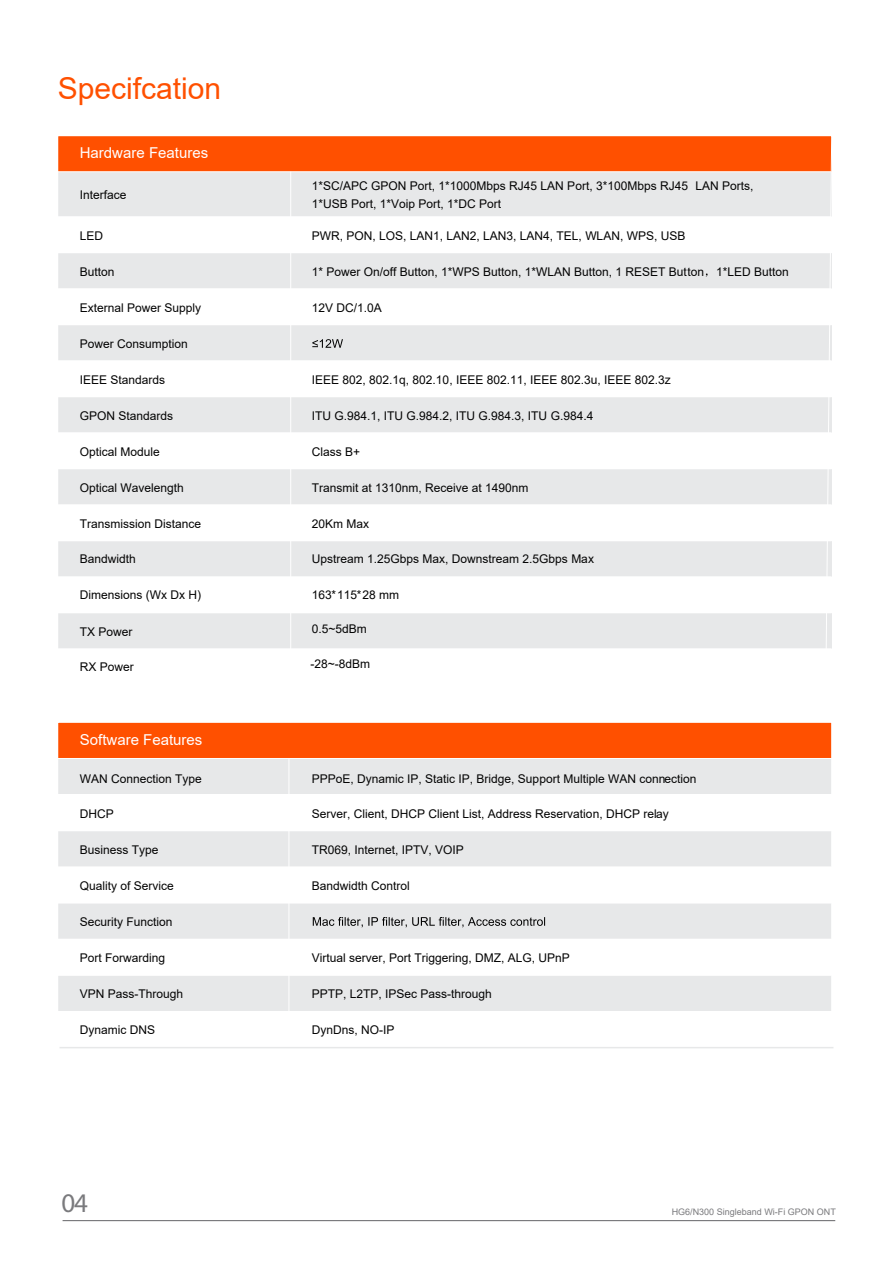
<style>
.page{position:relative;width:893px;height:1263px;background:#fff}
.page>*{position:absolute;margin:0;border:0;box-sizing:border-box;transform-origin:0 0}
.t1{font:30px "Arial";color:#ff5000}
.t2{font:27px "Myriad Pro";color:#7a7a7d}
.t3{font:15px "Arial";color:#fff}
.t4{font:12px/18px "Arial";color:#030303}
.t5{font:9px "Arial";color:#7a7a7d}
</style>
<div class="page">
<hr style="left:63px;top:1220px;width:772px;height:1px;background:#656568">
<div style="left:58px;top:758px;width:774px;height:36px;background:#e7e8e9"></div>
<div style="left:58px;top:831px;width:774px;height:35px;background:#e7e8e9"></div>
<div style="left:58px;top:903px;width:774px;height:36px;background:#e7e8e9"></div>
<div style="left:58px;top:975px;width:774px;height:36px;background:#e7e8e9"></div>
<svg style="left:313px;top:917px;width:232px;height:10px"></svg>
<div style="left:58px;top:722px;width:774px;height:36px;background:#ff5000"></div>
<svg style="left:58px;top:136px;width:774px;height:512px"></svg>
<hr style="left:58px;top:612px;width:774px;height:1px;background:#fff">
<hr style="left:58px;top:576px;width:774px;height:1px;background:#fff">
<hr style="left:58px;top:540px;width:774px;height:1px;background:#fff">
<hr style="left:58px;top:504px;width:774px;height:1px;background:#fff">
<hr style="left:58px;top:468px;width:774px;height:1px;background:#fff">
<hr style="left:58px;top:432px;width:774px;height:1px;background:#fff">
<hr style="left:58px;top:396px;width:774px;height:1px;background:#fff">
<hr style="left:58px;top:360px;width:774px;height:1px;background:#fff">
<hr style="left:58px;top:324px;width:774px;height:1px;background:#fff">
<hr style="left:58px;top:288px;width:774px;height:1px;background:#fff">
<hr style="left:58px;top:252px;width:774px;height:1px;background:#fff">
<hr style="left:58px;top:216px;width:774px;height:1px;background:#fff">
<hr style="left:58px;top:171px;width:774px;height:1px;background:#fff">
<hr style="left:290px;top:172px;width:1px;height:550px;background:#fff">
<hr style="left:58px;top:975px;width:774px;height:1px;background:#fff">
<hr style="left:58px;top:903px;width:774px;height:1px;background:#fff">
<hr style="left:58px;top:758px;width:774px;height:1px;background:#fff">
<hr style="left:289px;top:758px;width:1px;height:289px;background:#fff">
<hr style="left:60px;top:1047px;width:773px;height:1px;background:#e7e8e9">
<h1 class="t1" style="left:58px;top:68px;width:165px">Specifcation</h1>
<p class="t3" style="left:80px;top:142px;width:130px">Hardware Features</p>
<p class="t4" style="left:80px;top:185px;width:48px">Interface</p>
<p class="t4" style="left:312px;top:176px;width:443px">1*SC/APC GPON Port, 1*1000Mbps RJ45 LAN Port, 3*100Mbps RJ45 LAN Ports,<br>1*USB Port, 1*Voip Port, 1*DC Port</p>
<p class="t4" style="left:80px;top:227px;width:25px">LED</p>
<p class="t4" style="left:312px;top:227px;width:375px">PWR, PON, LOS, LAN1, LAN2, LAN3, LAN4, TEL, WLAN, WPS, USB</p>
<p class="t4" style="left:80px;top:263px;width:36px">Button</p>
<p class="t4" style="left:312px;top:263px;width:479px">1* Power On/off Button, 1*WPS Button, 1*WLAN Button, 1 RESET Button 1*LED Button</p>
<p class="t4" style="left:80px;top:298px;width:123px">External Power Supply</p>
<p class="t4" style="left:312px;top:298px;width:72px">12V DC/1.0A</p>
<p class="t4" style="left:80px;top:334px;width:110px">Power Consumption</p>
<p class="t4" style="left:80px;top:370px;width:87px">IEEE Standards</p>
<p class="t4" style="left:312px;top:370px;width:360px">IEEE 802, 802.1q, 802.10, IEEE 802.11, IEEE 802.3u, IEEE 802.3z</p>
<p class="t4" style="left:80px;top:407px;width:95px">GPON Standards</p>
<p class="t4" style="left:312px;top:407px;width:283px">ITU G.984.1, ITU G.984.2, ITU G.984.3, ITU G.984.4</p>
<p class="t4" style="left:80px;top:443px;width:82px">Optical Module</p>
<p class="t4" style="left:312px;top:443px;width:50px">Class B+</p>
<p class="t4" style="left:80px;top:479px;width:106px">Optical Wavelength</p>
<p class="t4" style="left:312px;top:479px;width:218px">Transmit at 1310nm, Receive at 1490nm</p>
<p class="t4" style="left:80px;top:514px;width:123px">Transmission Distance</p>
<p class="t4" style="left:312px;top:514px;width:59px">20Km Max</p>
<p class="t4" style="left:80px;top:550px;width:58px">Bandwidth</p>
<p class="t4" style="left:312px;top:550px;width:284px">Upstream 1.25Gbps Max, Downstream 2.5Gbps Max</p>
<p class="t4" style="left:80px;top:586px;width:123px">Dimensions (Wx Dx H)</p>
<p class="t4" style="left:312px;top:586px;width:89px">163*115*28 mm</p>
<p class="t4" style="left:80px;top:622px;width:54px">TX Power</p>
<p class="t4" style="left:312px;top:619px;width:57px">0.5~5dBm</p>
<p class="t4" style="left:80px;top:658px;width:56px">RX Power</p>
<p class="t4" style="left:310px;top:655px;width:61px">-28~-8dBm</p>
<p class="t3" style="left:80px;top:729px;width:124px">Software Features</p>
<p class="t4" style="left:80px;top:769px;width:124px">WAN Connection Type</p>
<p class="t4" style="left:312px;top:769px;width:386px">PPPoE, Dynamic IP, Static IP, Bridge, Support Multiple WAN connection</p>
<p class="t4" style="left:80px;top:805px;width:35px">DHCP</p>
<p class="t4" style="left:312px;top:805px;width:359px">Server, Client, DHCP Client List, Address Reservation, DHCP relay</p>
<p class="t4" style="left:80px;top:840px;width:80px">Business Type</p>
<p class="t4" style="left:312px;top:840px;width:154px">TR069, Internet, IPTV, VOIP</p>
<p class="t4" style="left:80px;top:876px;width:96px">Quality of Service</p>
<p class="t4" style="left:312px;top:876px;width:100px">Bandwidth Control</p>
<p class="t4" style="left:80px;top:912px;width:94px">Security Function</p>
<p class="t4" style="left:80px;top:949px;width:87px">Port Forwarding</p>
<p class="t4" style="left:312px;top:949px;width:260px">Virtual server, Port Triggering, DMZ, ALG, UPnP</p>
<p class="t4" style="left:80px;top:985px;width:105px">VPN Pass-Through</p>
<p class="t4" style="left:312px;top:985px;width:182px">PPTP, L2TP, IPSec Pass-through</p>
<p class="t4" style="left:80px;top:1021px;width:77px">Dynamic DNS</p>
<p class="t4" style="left:312px;top:1021px;width:84px">DynDns, NO-IP</p>
<h2 class="t2" style="left:61px;top:1187px;width:28px">04</h2>
<p class="t5" style="left:672px;top:1205px;width:166px">HG6/N300 Singleband Wi-Fi GPON ONT</p>
</div>
